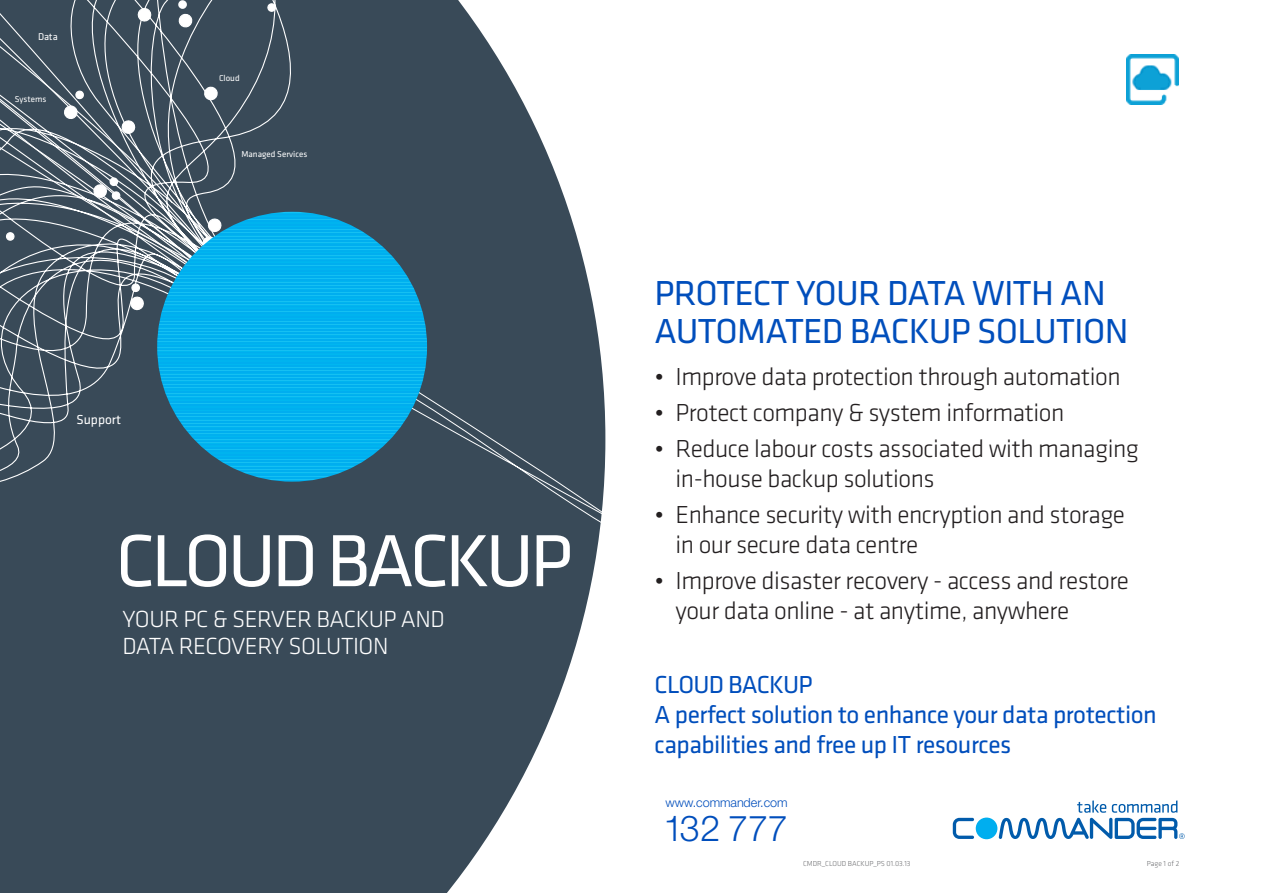
<style>
.page{position:relative;width:1263px;height:893px;background:#fff}
.page>*{position:absolute;margin:0;border:0;box-sizing:border-box;transform-origin:0 0}
.t1{font:76.5px "Klavika Basic";letter-spacing:-.05em;color:#fff}
.t2{font:36px/37.5px "Klavika Basic";letter-spacing:-.02em;color:#004ebc}
.t3{font:300 35.85px "Helvetica Neue LT Std";color:#004ebc}
.t4{font:300 25.5px/30px "Klavika Basic";letter-spacing:-.02em;color:#231f20}
.t5{font:25.5px/30.3px "Klavika Basic";letter-spacing:-.02em;color:#004ebc}
.t6{font:300 24.15px "Klavika Basic";letter-spacing:-.02em;color:#fff}
.t7{font:13.5px "Klavika Basic";color:#fff}
.t8{font:300 12.6px "Helvetica Neue LT Std";color:#004ebc}
.t9{font:10.2px "Klavika Basic";color:#fff}
.t10{font:8.85px "Klavika Basic";color:#fff}
.t11{font:300 7.5px "Klavika Basic";color:#6c6d70}
</style>
<div class="page">
<img style="left:1126px;top:54px;width:53px;height:50px">
<svg style="left:0;top:244px;width:601px;height:649px;background:#4b5b68"></svg>
<svg style="left:0;top:0;width:579px;height:516px;background:#505f6b"></svg>
<svg style="left:266px;top:2px;width:11px;height:10px"></svg>
<svg style="left:0;top:0;width:249px;height:318px;background:#495865"></svg>
<svg style="left:0;top:0;width:241px;height:296px;background:#4a5966"></svg>
<svg style="left:0;top:0;width:226px;height:277px;background:#586672"></svg>
<div style="left:219px;top:274px;width:387px;height:251px;background:#394a58"></div>
<svg style="left:953px;top:818px;width:21px;height:21px"></svg>
<svg style="left:999px;top:800px;width:186px;height:39px"></svg>
<div style="left:976px;top:817px;width:21px;height:22px;background:#00aeef;border-radius:50%"></div>
<svg style="left:157px;top:212px;width:270px;height:270px;background:#04b3ef"></svg>
<p class="t9" style="left:38px;top:30px;width:21px">Data</p>
<p class="t10" style="left:15px;top:94px;width:33px">Systems</p>
<p class="t10" style="left:219px;top:72px;width:22px">Cloud</p>
<p class="t10" style="left:241px;top:149px;width:67px">Managed Services</p>
<p class="t7" style="left:77px;top:411px;width:46px">Support</p>
<p class="t1" style="left:116px;top:511px;width:459px">CLOUD BACKUP</p>
<p class="t6" style="left:123px;top:604px;width:324px">YOUR PC &amp; SERVER BACKUP AND</p>
<p class="t6" style="left:123px;top:632px;width:267px">DATA RECOVERY SOLUTION</p>
<p class="t2" style="left:655px;top:273px;width:475px">PROTECT YOUR DATA WITH AN<br>AUTOMATED BACKUP SOLUTION</p>
<p class="t4" style="left:655px;top:361px;width:467px">• Improve data protection through automation</p>
<p class="t4" style="left:655px;top:397px;width:411px">• Protect company &amp; system information</p>
<p class="t4" style="left:676px;top:433px;width:465px;text-indent:-21px">• Reduce labour costs associated with managing in-house backup solutions</p>
<p class="t4" style="left:676px;top:499px;width:451px;text-indent:-21px">• Enhance security with encryption and storage in our secure data centre</p>
<p class="t4" style="left:676px;top:565px;width:455px;text-indent:-21px">• Improve disaster recovery - access and restore your data online - at anytime, anywhere</p>
<p class="t5" style="left:655px;top:668px;width:504px">CLOUD BACKUP<br>A perfect solution to enhance your data protection capabilities and free up IT resources</p>
<p class="t8" style="left:665px;top:795px;width:124px">www.commander.com</p>
<p class="t3" style="left:663px;top:806px;width:126px">132 777</p>
<p class="t11" style="left:803px;top:859px;width:109px">CMDR_CLOUD BACKUP_PS 01.03.13</p>
<p class="t11" style="left:1147px;top:859px;width:34px">Page 1 of 2</p>
</div>
